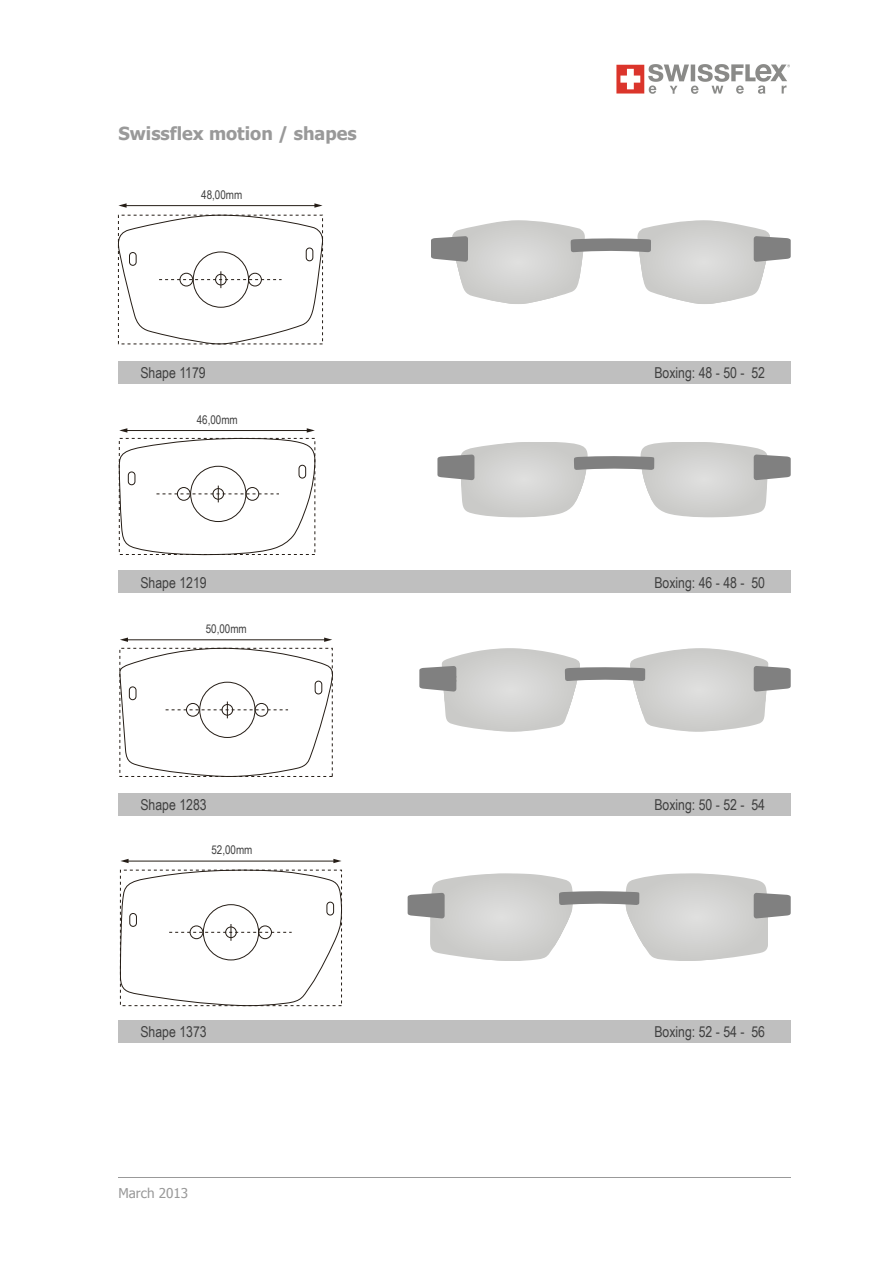
<style>
.page{position:relative;width:893px;height:1263px;background:#fff}
.page>*{position:absolute;margin:0;border:0;box-sizing:border-box;transform-origin:0 0}
.t1{font:700 18px "Tahoma";color:#999}
.t2{font:15px "Arial Narrow";color:#404040}
.t3{font:13.5px "Tahoma";color:#999}
.t4{font:12px "Arial Narrow";color:#404040}
</style>
<div class="page">
<img style="left:616px;top:64px;width:173px;height:29px">
<div style="left:119px;top:361px;width:672px;height:22px;background:#bfbfbf"></div>
<svg style="left:431px;top:220px;width:360px;height:84px"></svg>
<svg style="left:117px;top:214px;width:207px;height:131px"></svg>
<hr style="left:125px;top:205px;width:191px;height:1px;background:#251d16">
<svg style="left:118px;top:203px;width:9px;height:5px"></svg>
<svg style="left:314px;top:203px;width:9px;height:5px"></svg>
<svg style="left:437px;top:442px;width:354px;height:75px"></svg>
<svg style="left:118px;top:428px;width:197px;height:128px"></svg>
<div style="left:119px;top:571px;width:672px;height:22px;background:#bfbfbf"></div>
<svg style="left:419px;top:648px;width:372px;height:84px"></svg>
<svg style="left:119px;top:637px;width:214px;height:140px"></svg>
<div style="left:119px;top:793px;width:672px;height:22px;background:#bfbfbf"></div>
<svg style="left:407px;top:873px;width:384px;height:88px"></svg>
<svg style="left:120px;top:859px;width:223px;height:147px"></svg>
<div style="left:119px;top:1021px;width:672px;height:22px;background:#bfbfbf"></div>
<hr style="left:119px;top:1177px;width:672px;height:1px;background:#999">
<p class="t1" style="left:118px;top:122px;width:240px">Swissflex motion / shapes</p>
<p class="t4" style="left:201px;top:187px;width:43px">48,00mm</p>
<p class="t2" style="left:140px;top:364px;width:67px">Shape 1179</p>
<p class="t2" style="left:654px;top:364px;width:112px">Boxing: 48 - 50 - 52</p>
<p class="t4" style="left:197px;top:412px;width:43px">46,00mm</p>
<p class="t2" style="left:140px;top:574px;width:68px">Shape 1219</p>
<p class="t2" style="left:654px;top:574px;width:112px">Boxing: 46 - 48 - 50</p>
<p class="t4" style="left:206px;top:622px;width:43px">50,00mm</p>
<p class="t2" style="left:140px;top:796px;width:68px">Shape 1283</p>
<p class="t2" style="left:654px;top:796px;width:112px">Boxing: 50 - 52 - 54</p>
<p class="t4" style="left:211px;top:843px;width:43px">52,00mm</p>
<p class="t2" style="left:140px;top:1023px;width:68px">Shape 1373</p>
<p class="t2" style="left:654px;top:1023px;width:112px">Boxing: 52 - 54 - 56</p>
<p class="t3" style="left:118px;top:1185px;width:71px">March 2013</p>
</div>
